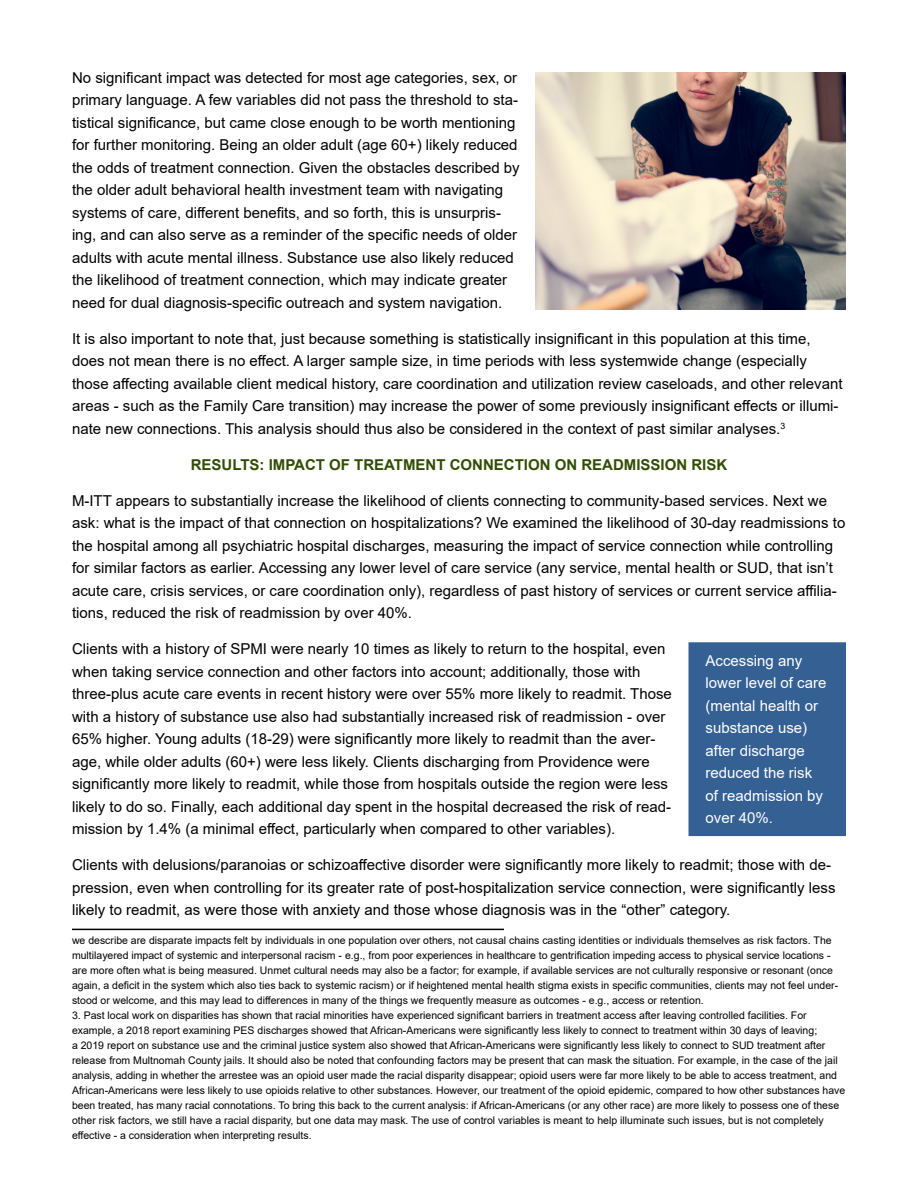
<style>
.page{position:relative;width:918px;height:1188px;background:#fff}
.page>*{position:absolute;margin:0;border:0;box-sizing:border-box;transform-origin:0 0}
.t1{font:15px/22.5px "Arial";color:#000}
.t2{font:15px/22.5px "Arial";color:#fff}
.t3{font:700 15px "Arial";color:#314d03}
.t4{font:10.5px/15px "Arial";color:#000}
</style>
<div class="page">
<hr style="left:72px;top:929px;width:432px;height:1px;background:#000">
<div style="left:688px;top:642px;width:158px;height:194px;background:#346094;border:2px solid #346094"></div>
<img style="left:536px;top:72px;width:310px;height:237px">
<p class="t1" style="left:72px;top:66px;width:449px">No significant impact was detected for most age categories, sex, or primary language. A few variables did not pass the threshold to sta&shy;tistical significance, but came close enough to be worth mentioning for further monitoring. Being an older adult (age 60+) likely reduced the odds of treatment connection. Given the obstacles described by the older adult behavioral health investment team with navigating systems of care, different benefits, and so forth, this is unsurpris&shy;ing, and can also serve as a reminder of the specific needs of older adults with acute mental illness. Substance use also likely reduced the likelihood of treatment connection, which may indicate greater need for dual diagnosis-specific outreach and system navigation.</p>
<p class="t1" style="left:72px;top:327px;width:772px">It is also important to note that, just because something is statistically insignificant in this population at this time, does not mean there is no effect. A larger sample size, in time periods with less systemwide change (especially those affecting available client medical history, care coordination and utilization review caseloads, and other relevant areas - such as the Family Care transition) may increase the power of some previously insignificant effects or illumi&shy;nate new connections. This analysis should thus also be considered in the context of past similar analyses.<sup>3</sup></p>
<p class="t3" style="left:191px;top:454px;width:538px">RESULTS: IMPACT OF TREATMENT CONNECTION ON READMISSION RISK</p>
<p class="t1" style="left:72px;top:489px;width:775px">M-ITT appears to substantially increase the likelihood of clients connecting to community-based services. Next we ask: what is the impact of that connection on hospitalizations? We examined the likelihood of 30-day readmissions to the hospital among all psychiatric hospital discharges, measuring the impact of service connection while controlling for similar factors as earlier. Accessing any lower level of care service (any service, mental health or SUD, that isn’t acute care, crisis services, or care coordination only), regardless of past history of services or current service affilia&shy;tions, reduced the risk of readmission by over 40%.</p>
<p class="t1" style="left:72px;top:638px;width:602px">Clients with a history of SPMI were nearly 10 times as likely to return to the hospital, even when taking service connection and other factors into account; additionally, those with three-plus acute care events in recent history were over 55% more likely to readmit. Those with a history of substance use also had substantially increased risk of readmission - over 65% higher. Young adults (18-29) were significantly more likely to readmit than the aver&shy;age, while older adults (60+) were less likely. Clients discharging from Providence were significantly more likely to readmit, while those from hospitals outside the region were less likely to do so. Finally, each additional day spent in the hospital decreased the risk of read&shy;mission by 1.4% (a minimal effect, particularly when compared to other variables).</p>
<p class="t1" style="left:72px;top:854px;width:765px">Clients with delusions/paranoias or schizoaffective disorder were significantly more likely to readmit; those with de&shy;pression, even when controlling for its greater rate of post-hospitalization service connection, were significantly less likely to readmit, as were those with anxiety and those whose diagnosis was in the “other” category.</p>
<p class="t4" style="left:72px;top:933px;width:768px">we describe are disparate impacts felt by individuals in one population over others, not causal chains casting identities or individuals themselves as risk factors. The multilayered impact of systemic and interpersonal racism - e.g., from poor experiences in healthcare to gentrification impeding access to physical service locations - are more often what is being measured. Unmet cultural needs may also be a factor; for example, if available services are not culturally responsive or resonant (once again, a deficit in the system which also ties back to systemic racism) or if heightened mental health stigma exists in specific communities, clients may not feel under&shy;stood or welcome, and this may lead to differences in many of the things we frequently measure as outcomes - e.g., access or retention.</p>
<p class="t4" style="left:72px;top:1008px;width:775px">3. Past local work on disparities has shown that racial minorities have experienced significant barriers in treatment access after leaving controlled facilities. For example, a 2018 report examining PES discharges showed that African-Americans were significantly less likely to connect to treatment within 30 days of leaving;<br>a 2019 report on substance use and the criminal justice system also showed that African-Americans were significantly less likely to connect to SUD treatment after release from Multnomah County jails. It should also be noted that confounding factors may be present that can mask the situation. For example, in the case of the jail analysis, adding in whether the arrestee was an opioid user made the racial disparity disappear; opioid users were far more likely to be able to access treatment, and African-Americans were less likely to use opioids relative to other substances. However, our treatment of the opioid epidemic, compared to how other substances have been treated, has many racial connotations. To bring this back to the current analysis: if African-Americans (or any other race) are more likely to possess one of these other risk factors, we still have a racial disparity, but one data may mask. The use of control variables is meant to help illuminate such issues, but is not completely effective - a consideration when interpreting results.</p>
<p class="t2" style="left:706px;top:649px;width:122px">Accessing any lower level of care (mental health or substance use) after discharge reduced the risk of readmission by over 40%.</p>
</div>
